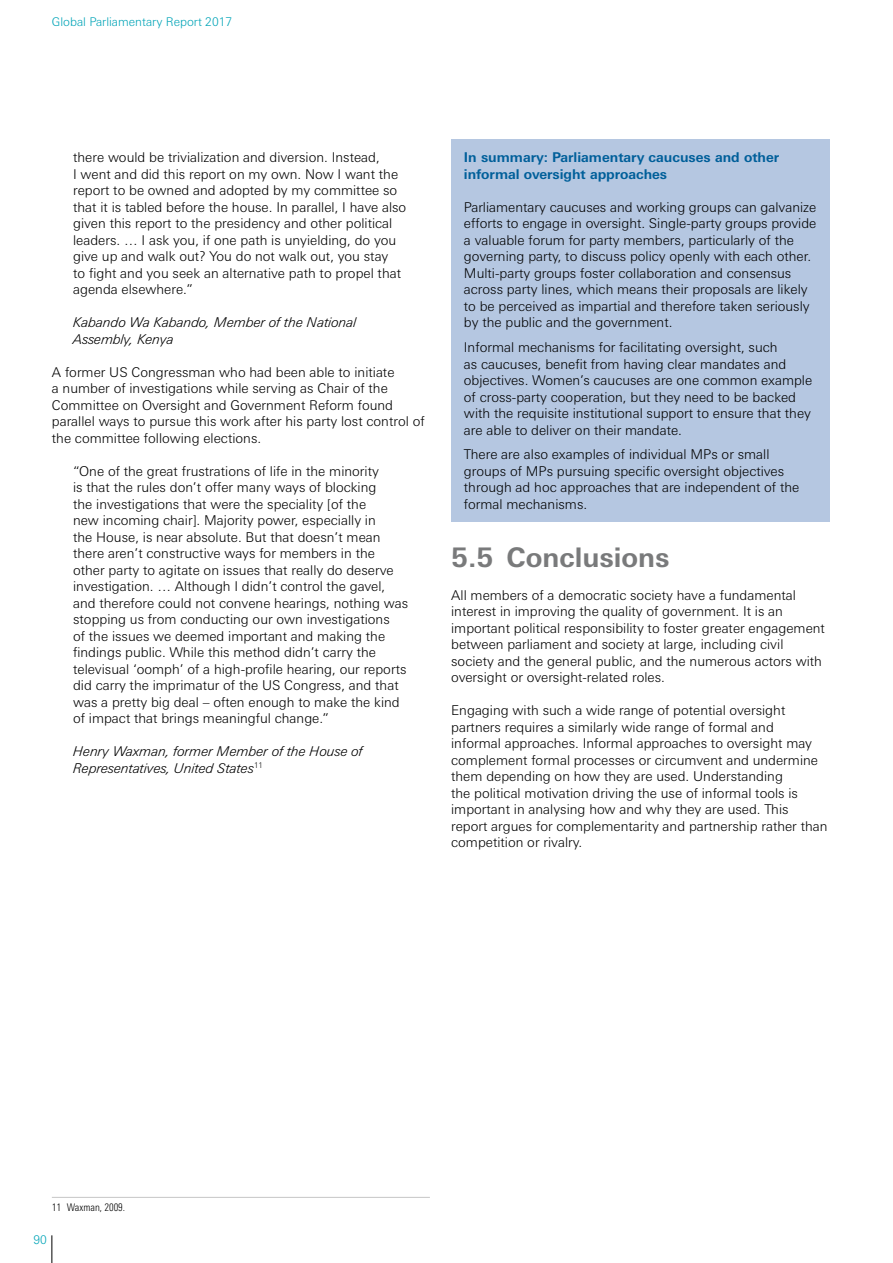
<style>
.page{position:relative;width:893px;height:1263px;background:#fff}
.page>*{position:absolute;margin:0;border:0;box-sizing:border-box;transform-origin:0 0}
.t1{font:700 27px "Linotype Univers Basic";color:#797a7b}
.t2{font:300 13.5px/16.5px "Linotype Univers Basic";color:#000}
.t3{font:italic 300 13.5px/16.5px "Linotype Univers Basic";color:#000}
.t4{font:700 13.5px/16.5px "Linotype Univers Basic";color:#005f9a}
.t5{font:300 12px "Linotype Univers Basic";color:#00a4b7}
.t6{font:300 condensed 10.5px "Linotype Univers";color:#000}
</style>
<div class="page">
<svg style="left:51px;top:1235px;width:1px;height:28px"></svg>
<hr style="left:52px;top:1197px;width:378px;height:1px;background:#c6c6c6">
<div style="left:451px;top:139px;width:378px;height:60px;background:#b5c7e1"></div>
<div style="left:451px;top:188px;width:378px;height:152px;background:#b5c7e1"></div>
<div style="left:451px;top:329px;width:378px;height:118px;background:#b5c7e1"></div>
<div style="left:451px;top:436px;width:378px;height:86px;background:#b5c7e1"></div>
<p class="t5" style="left:52px;top:15px;width:182px">Global Parliamentary Report 2017</p>
<p class="t2" style="left:73px;top:149px;width:335px">there would be trivialization and diversion. Instead,<br>I went and did this report on my own. Now I want the report to be owned and adopted by my committee so that it is tabled before the house. In parallel, I have also given this report to the presidency and other political leaders. … I ask you, if one path is unyielding, do you give up and walk out? You do not walk out, you stay<br>to fight and you seek an alternative path to propel that agenda elsewhere.”</p>
<p class="t3" style="left:73px;top:314px;width:285px">Kabando Wa Kabando, Member of the National<br>Assembly, Kenya</p>
<p class="t2" style="left:52px;top:364px;width:374px">A former US Congressman who had been able to initiate<br>a number of investigations while serving as Chair of the Committee on Oversight and Government Reform found parallel ways to pursue this work after his party lost control of the committee following elections.</p>
<p class="t2" style="left:73px;top:463px;width:337px">“One of the great frustrations of life in the minority<br>is that the rules don’t offer many ways of blocking<br>the investigations that were the speciality [of the<br>new incoming chair]. Majority power, especially in<br>the House, is near absolute. But that doesn’t mean there aren’t constructive ways for members in the other party to agitate on issues that really do deserve investigation. … Although I didn’t control the gavel, and therefore could not convene hearings, nothing was stopping us from conducting our own investigations<br>of the issues we deemed important and making the findings public. While this method didn’t carry the televisual ‘oomph’ of a high-profile hearing, our reports did carry the imprimatur of the US Congress, and that was a pretty big deal – often enough to make the kind of impact that brings meaningful change.”</p>
<p class="t3" style="left:73px;top:743px;width:291px">Henry Waxman, former Member of the House of<br>Representatives, United States<sup>11</sup></p>
<p class="t4" style="left:464px;top:149px;width:317px">In summary: Parliamentary caucuses and other informal oversight approaches</p>
<p class="t2" style="left:464px;top:199px;width:354px">Parliamentary caucuses and working groups can galvanize efforts to engage in oversight. Single-party groups provide a valuable forum for party members, particularly of the governing party, to discuss policy openly with each other.<br>Multi-party groups foster collaboration and consensus across party lines, which means their proposals are likely to be perceived as impartial and therefore taken seriously by the public and the government.</p>
<p class="t2" style="left:464px;top:339px;width:350px">Informal mechanisms for facilitating oversight, such<br>as caucuses, benefit from having clear mandates and objectives. Women’s caucuses are one common example of cross-party cooperation, but they need to be backed with the requisite institutional support to ensure that they are able to deliver on their mandate.</p>
<p class="t2" style="left:464px;top:446px;width:337px">There are also examples of individual MPs or small groups of MPs pursuing specific oversight objectives through ad hoc approaches that are independent of the formal mechanisms.</p>
<h1 class="t1" style="left:451px;top:541px;width:220px">5.5 Conclusions</h1>
<p class="t2" style="left:451px;top:586px;width:375px">All members of a democratic society have a fundamental interest in improving the quality of government. It is an important political responsibility to foster greater engagement between parliament and society at large, including civil society and the general public, and the numerous actors with oversight or oversight-related roles.</p>
<p class="t2" style="left:451px;top:702px;width:378px">Engaging with such a wide range of potential oversight partners requires a similarly wide range of formal and<br>informal approaches. Informal approaches to oversight may complement formal processes or circumvent and undermine them depending on how they are used. Understanding<br>the political motivation driving the use of informal tools is important in analysing how and why they are used. This report argues for complementarity and partnership rather than competition or rivalry.</p>
<p class="t6" style="left:52px;top:1201px;width:75px">11 Waxman, 2009.</p>
<p class="t5" style="left:33px;top:1232px;width:15px">90</p>
</div>
